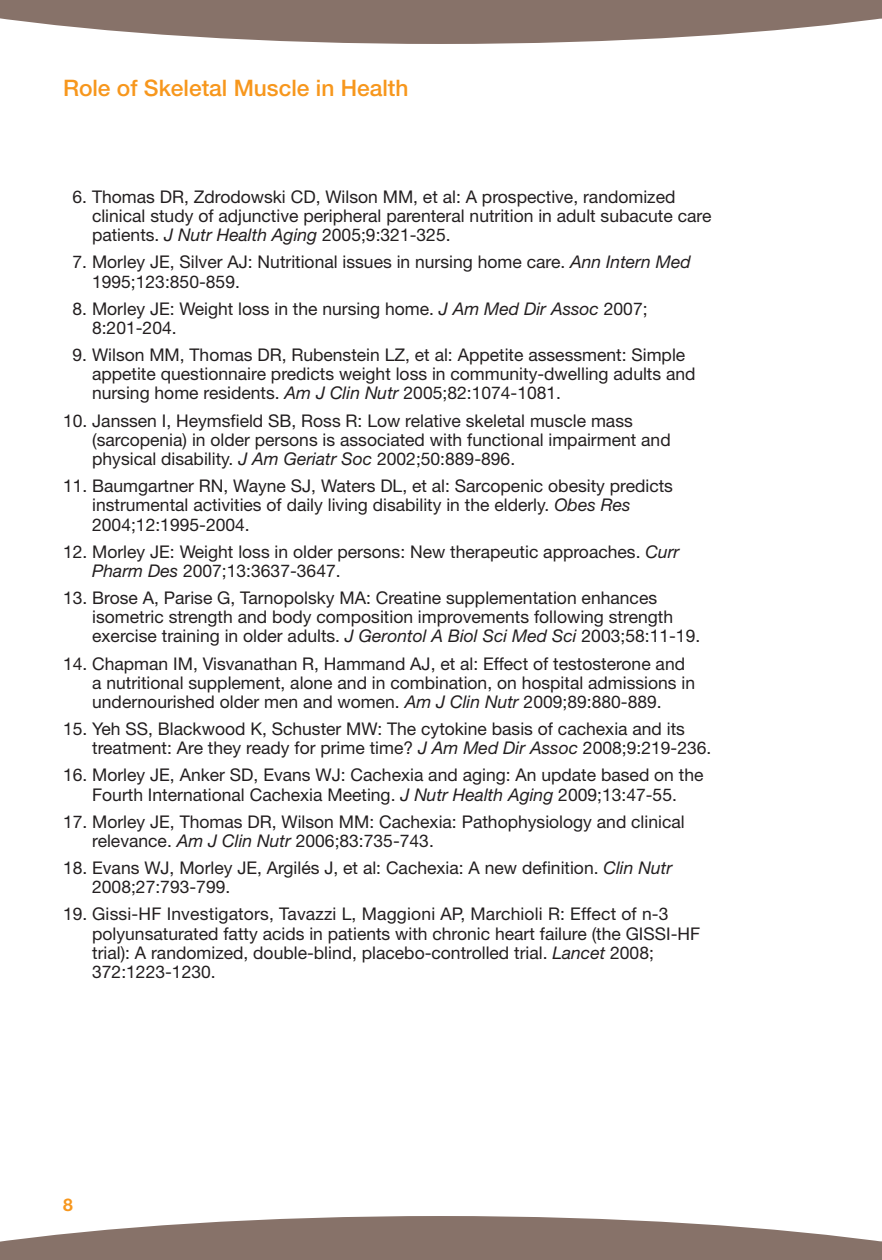
<style>
.page{position:relative;width:882px;height:1260px;background:#fff}
.page>*{position:absolute;margin:0;border:0;box-sizing:border-box;transform-origin:0 0}
.Head_Colored{font:500 22.75px "Helvetica Neue";color:#f7971d}
.References{font:17.5px/19.2px "Helvetica Neue";color:#231f20}
.t1{font:700 17.5px "Helvetica Neue";color:#f7971d}
.s1{font-style:italic}
</style>
<div class="page">
<svg style="left:0;top:1216px;width:882px;height:44px"></svg>
<svg style="left:0;top:0;width:882px;height:44px"></svg>
<p class="Head_Colored" style="left:63px;top:75px;width:347px">Role of Skeletal Muscle in Health</p>
<p class="References" style="left:92px;top:187px;width:621px;text-indent:-19px">6. Thomas DR, Zdrodowski CD, Wilson MM, et al: A prospective, randomized clinical study of adjunctive peripheral parenteral nutrition in adult subacute care patients. <span class="s1">J Nutr Health Aging</span> 2005;9:321-325.</p>
<p class="References" style="left:92px;top:252px;width:600px;text-indent:-19px">7. Morley JE, Silver AJ: Nutritional issues in nursing home care. <span class="s1">Ann Intern Med<br></span>1995;123:850-859.</p>
<p class="References" style="left:92px;top:299px;width:557px;text-indent:-19px">8. Morley JE: Weight loss in the nursing home. <span class="s1">J Am Med Dir Assoc</span> 2007;<br>8:201-204.</p>
<p class="References" style="left:92px;top:345px;width:605px;text-indent:-19px">9. Wilson MM, Thomas DR, Rubenstein LZ, et al: Appetite assessment: Simple appetite questionnaire predicts weight loss in community-dwelling adults and nursing home residents. <span class="s1">Am J Clin Nutr</span> 2005;82:1074-1081.</p>
<p class="References" style="left:92px;top:410px;width:580px;text-indent:-29px">10. Janssen I, Heymsfield SB, Ross R: Low relative skeletal muscle mass (sarcopenia) in older persons is associated with functional impairment and physical disability. <span class="s1">J Am Geriatr Soc</span> 2002;50:889-896.</p>
<p class="References" style="left:92px;top:476px;width:582px;text-indent:-29px">11. Baumgartner RN, Wayne SJ, Waters DL, et al: Sarcopenic obesity predicts instrumental activities of daily living disability in the elderly. <span class="s1">Obes Res<br></span>2004;12:1995-2004.</p>
<p class="References" style="left:92px;top:542px;width:589px;text-indent:-29px">12. Morley JE: Weight loss in older persons: New therapeutic approaches. <span class="s1">Curr<br>Pharm Des</span> 2007;13:3637-3647.</p>
<p class="References" style="left:92px;top:588px;width:610px;text-indent:-29px">13. Brose A, Parise G, Tarnopolsky MA: Creatine supplementation enhances isometric strength and body composition improvements following strength exercise training in older adults. <span class="s1">J Gerontol A Biol Sci Med Sci</span> 2003;58:11-19.</p>
<p class="References" style="left:92px;top:653px;width:604px;text-indent:-29px">14. Chapman IM, Visvanathan R, Hammand AJ, et al: Effect of testosterone and a nutritional supplement, alone and in combination, on hospital admissions in undernourished older men and women. <span class="s1">Am J Clin Nutr</span> 2009;89:880-889.</p>
<p class="References" style="left:92px;top:719px;width:621px;text-indent:-29px">15. Yeh SS, Blackwood K, Schuster MW: The cytokine basis of cachexia and its treatment: Are they ready for prime time? <span class="s1">J Am Med Dir Assoc</span> 2008;9:219-236.</p>
<p class="References" style="left:63px;top:765px;width:642px;text-align:center">16. Morley JE, Anker SD, Evans WJ: Cachexia and aging: An update based on the<br>Fourth International Cachexia Meeting. <span class="s1">J Nutr Health Aging</span> 2009;13:47-55.</p>
<p class="References" style="left:92px;top:812px;width:594px;text-indent:-29px">17. Morley JE, Thomas DR, Wilson MM: Cachexia: Pathophysiology and clinical relevance. <span class="s1">Am J Clin Nutr</span> 2006;83:735-743.</p>
<p class="References" style="left:92px;top:858px;width:581px;text-indent:-29px">18. Evans WJ, Morley JE, Argilés J, et al: Cachexia: A new definition. <span class="s1">Clin Nutr<br></span>2008;27:793-799.</p>
<p class="References" style="left:92px;top:904px;width:610px;text-indent:-29px">19. Gissi-HF Investigators, Tavazzi L, Maggioni AP, Marchioli R: Effect of n-3 polyunsaturated fatty acids in patients with chronic heart failure (the GISSI-HF trial): A randomized, double-blind, placebo-controlled trial. <span class="s1">Lancet</span> 2008; 372:1223-1230.</p>
<p class="t1" style="left:63px;top:1194px;width:11px">8</p>
</div>
